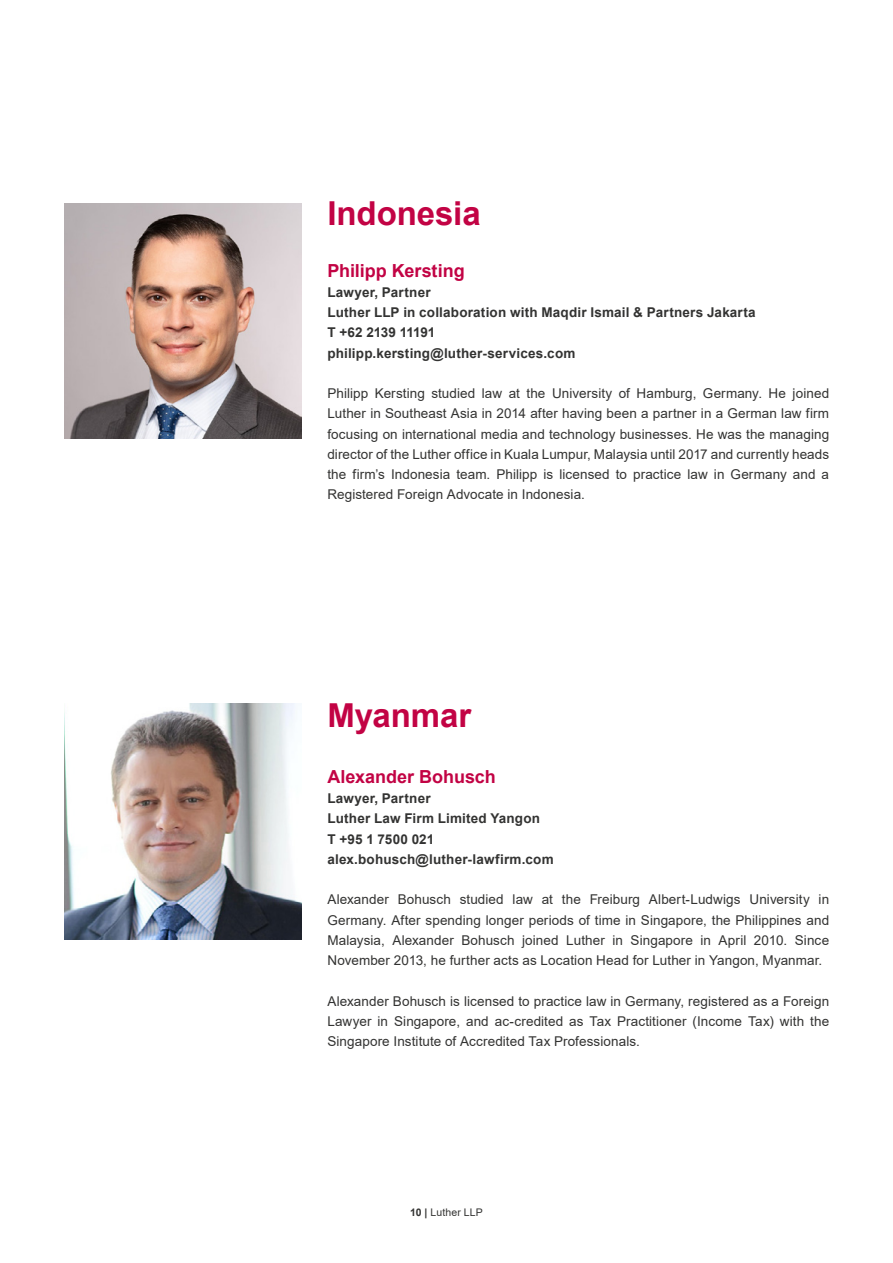
<style>
.page{position:relative;width:893px;height:1263px;background:#fff}
.page>*{position:absolute;margin:0;border:0;box-sizing:border-box;transform-origin:0 0}
.t1{font:700 33px "Arial";color:#c20344}
.t2{font:700 18px "Arial";color:#c20344}
.t3{font:13.5px/20.2px "Arial";letter-spacing:.005em;color:#333332;text-align:justify}
.t4{font:700 13.5px/20.2px "Arial";letter-spacing:.015em;color:#333332}
.t5{font:10.5px "Arial";letter-spacing:.015em;color:#333332}
.s1{font-weight:700}
</style>
<div class="page">
<img style="left:64px;top:203px;width:238px;height:235px">
<img style="left:64px;top:704px;width:238px;height:235px">
<h1 class="t1" style="left:327px;top:190px;width:155px">Indonesia</h1>
<h2 class="t2" style="left:327px;top:258px;width:139px">Philipp Kersting</h2>
<p class="t4" style="left:327px;top:282px;width:430px">Lawyer, Partner<br>Luther LLP in collaboration with Maqdir Ismail &amp; Partners Jakarta T +62 2139 11191<br>philipp.kersting@luther-services.com</p>
<p class="t3" style="left:327px;top:383px;width:503px">Philipp Kersting studied law at the University of Hamburg, Germany. He joined Luther in Southeast Asia in 2014 after having been a partner in a German law firm focusing on international media and technology businesses. He was the managing director of the Luther office in Kuala Lumpur, Malaysia until 2017 and currently heads the firm’s Indonesia team. Philipp is licensed to practice law in Germany and a Registered Foreign Advocate in Indonesia.</p>
<h1 class="t1" style="left:327px;top:692px;width:145px">Myanmar</h1>
<h2 class="t2" style="left:327px;top:764px;width:170px">Alexander Bohusch</h2>
<p class="t4" style="left:327px;top:788px;width:228px">Lawyer, Partner<br>Luther Law Firm Limited Yangon<br>T +95 1 7500 021 alex.bohusch@luther-lawfirm.com</p>
<p class="t3" style="left:327px;top:889px;width:503px">Alexander Bohusch studied law at the Freiburg Albert-Ludwigs University in Germany. After spending longer periods of time in Singapore, the Philippines and Malaysia, Alexander Bohusch joined Luther in Singapore in April 2010. Since November 2013, he further acts as Location Head for Luther in Yangon, Myanmar.</p>
<p class="t3" style="left:327px;top:991px;width:503px">Alexander Bohusch is licensed to practice law in Germany, registered as a Foreign Lawyer in Singapore, and ac-credited as Tax Practitioner (Income Tax) with the Singapore Institute of Accredited Tax Professionals.</p>
<p class="t5" style="left:410px;top:1205px;width:74px"><span class="s1">10 |</span> Luther LLP</p>
</div>
